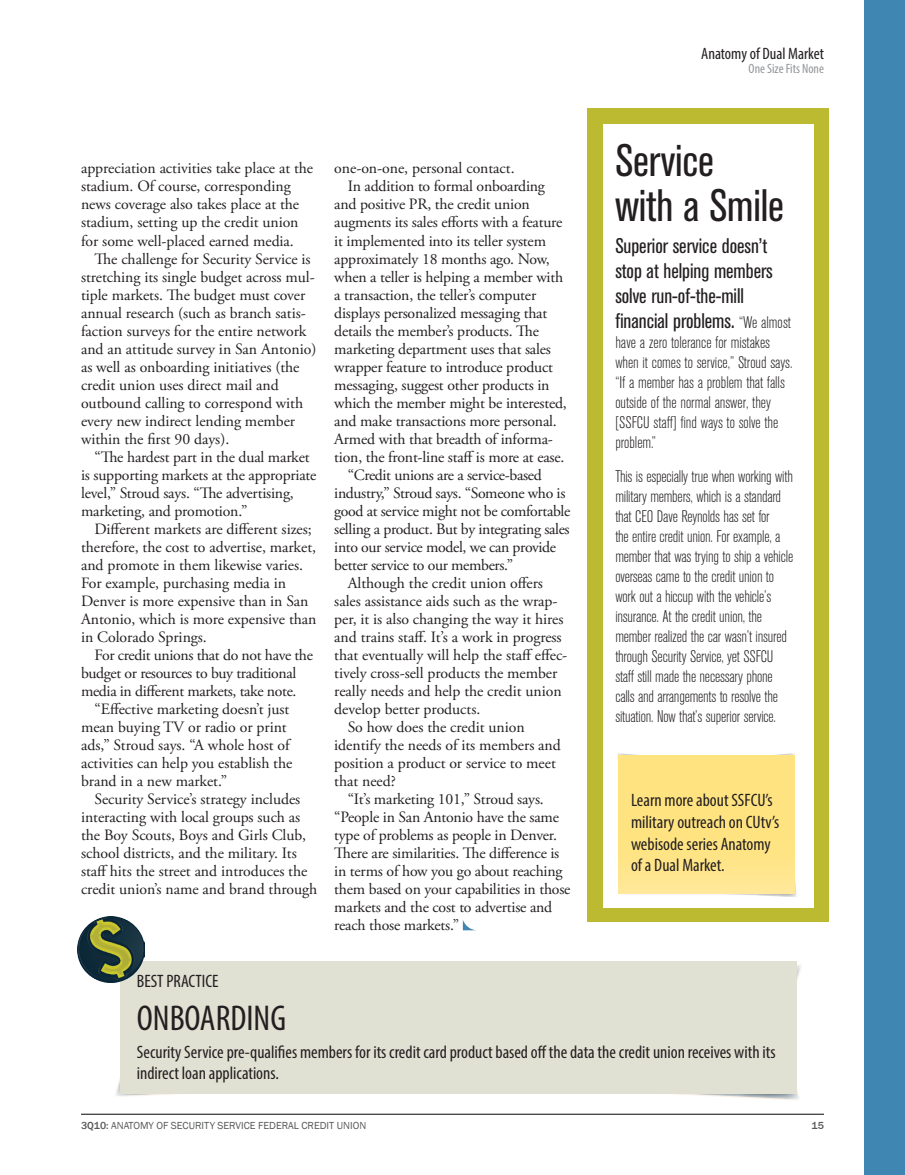
<style>
.page{position:relative;width:905px;height:1175px;background:#fff}
.page>*{position:absolute;margin:0;border:0;box-sizing:border-box;transform-origin:0 0}
.cusp_Article_Text{font:condensed 45px/45px "Akzidenz Grotesk BE";color:#231f20}
.cusp_Article_Deck{font:condensed 36px "Myriad Pro";color:#231f20}
.cusp_Article_Text-2{font:condensed 21px/25.2px "Akzidenz Grotesk BE";color:#231f20}
.cusp_Article_Deck-2{font:condensed 18px/21.6px "Myriad Pro";color:#231f20}
.cusp_Article_Text-3{font:300 condensed 16.65px/20px "Akzidenz Grotesk BE";letter-spacing:-.01em;color:#231f20}
.Tick_Head{font:condensed 16.5px "Myriad Pro";color:#231f20}
.cusp_Article_Text-4{font:15.75px/18px "Adobe Garamond Pro";letter-spacing:-.005em;color:#231f20}
.cusp_Article_Text-5{font:15.75px/18px "Adobe Garamond Pro";letter-spacing:-.025em;color:#231f20}
.cusp_Article_Carryov{font:condensed 13.5px "Myriad Pro";color:#939598}
.t1{font:10.5px "Franklin Gothic";color:#57585a}
.t2{font:500 10.5px "Franklin Gothic";color:#57585a}
.s1{font-weight:300;font-size:16.65px}
.s2{font-weight:500}
</style>
<div class="page">
<hr style="left:81px;top:1113px;width:743px;height:1px;background:#231f20">
<div style="left:864px;top:0;width:40px;height:1174px;background:#3f86b2"></div>
<svg style="left:113px;top:961px;width:688px;height:139px"></svg>
<div style="left:587px;top:108px;width:242px;height:813px;background:#bcba31"></div>
<div style="left:603px;top:124px;width:210px;height:784px;background:#fff"></div>
<div style="left:120px;top:962px;width:676px;height:132px;background:#e0e0d3"></div>
<img style="left:77px;top:916px;width:67px;height:66px">
<svg style="left:463px;top:920px;width:11px;height:10px"></svg>
<svg style="left:617px;top:753px;width:179px;height:144px"></svg>
<div style="left:619px;top:755px;width:175px;height:138px;background:linear-gradient(to bottom,#ffe27a,#ffe68f)"></div>
<p class="cusp_Article_Text-4" style="left:81px;top:160px;width:234px">appreciation activities take place at the stadium. Of course, corresponding news coverage also takes place at the stadium, setting up the credit union for some well-placed earned media.</p>
<p class="cusp_Article_Text-4" style="left:81px;top:250px;width:237px;text-indent:14px">The challenge for Security Service is stretching its single budget across mul&shy;tiple markets. The budget must cover annual research (such as branch satis&shy;faction surveys for the entire network and an attitude survey in San Antonio) as well as onboarding initiatives (the credit union uses direct mail and outbound calling to correspond with every new indirect lending member within the first 90 days).</p>
<p class="cusp_Article_Text-4" style="left:81px;top:448px;width:237px;text-indent:14px">“The hardest part in the dual market is supporting markets at the appropriate level,” Stroud says. “The advertising, marketing, and promotion.”</p>
<p class="cusp_Article_Text-4" style="left:81px;top:520px;width:237px;text-indent:14px">Different markets are different sizes; therefore, the cost to advertise, market, and promote in them likewise varies.<br>For example, purchasing media in Denver is more expensive than in San Antonio, which is more expensive than in Colorado Springs.</p>
<p class="cusp_Article_Text-5" style="left:81px;top:646px;width:233px;text-indent:14px">For credit unions that do not have the budget or resources to buy traditional media in different markets, take note.</p>
<p class="cusp_Article_Text-4" style="left:81px;top:700px;width:213px;text-indent:14px">“Effective marketing doesn’t just mean buying TV or radio or print ads,” Stroud says. “A whole host of activities can help you establish the brand in a new market.”</p>
<p class="cusp_Article_Text-4" style="left:81px;top:790px;width:238px;text-indent:14px">Security Service’s strategy includes interacting with local groups such as the Boy Scouts, Boys and Girls Club, school districts, and the military. Its staff hits the street and introduces the credit union’s name and brand through</p>
<p class="cusp_Article_Text-4" style="left:334px;top:160px;width:182px">one-on-one, personal contact.</p>
<p class="cusp_Article_Text-4" style="left:334px;top:178px;width:234px;text-indent:14px">In addition to formal onboarding and positive PR, the credit union augments its sales efforts with a feature it implemented into its teller system approximately 18 months ago. Now, when a teller is helping a member with a transaction, the teller’s computer displays personalized messaging that details the member’s products. The marketing department uses that sales wrapper feature to introduce product messaging, suggest other products in which the member might be interested, and make transactions more personal.<br>Armed with that breadth of informa&shy;tion, the front-line staff is more at ease.</p>
<p class="cusp_Article_Text-5" style="left:334px;top:466px;width:237px;text-indent:14px">“Credit unions are a service-based industry,” Stroud says. “Someone who is good at service might not be comfortable selling a product. But by integrating sales into our service model, we can provide better service to our members.”</p>
<p class="cusp_Article_Text-4" style="left:334px;top:574px;width:234px;text-indent:14px">Although the credit union offers sales assistance aids such as the wrap&shy;per, it is also changing the way it hires and trains staff. It’s a work in progress that eventually will help the staff effec&shy;tively cross-sell products the member really needs and help the credit union develop better products.</p>
<p class="cusp_Article_Text-4" style="left:334px;top:718px;width:228px;text-indent:14px">So how does the credit union identify the needs of its members and position a product or service to meet that need?</p>
<p class="cusp_Article_Text-4" style="left:334px;top:790px;width:238px;text-indent:14px">“It’s marketing 101,” Stroud says. “People in San Antonio have the same type of problems as people in Denver.<br>There are similarities. The difference is in terms of how you go about reaching them based on your capabilities in those markets and the cost to advertise and reach those markets.”</p>
<p class="Tick_Head" style="left:701px;top:43px;width:124px">Anatomy of Dual Market</p>
<p class="cusp_Article_Carryov" style="left:748px;top:60px;width:77px">One Size Fits None</p>
<p class="cusp_Article_Text" style="left:615px;top:139px;width:170px">Service<br>with a Smile</p>
<p class="cusp_Article_Text-2" style="left:615px;top:233px;width:177px">Superior service doesn’t stop at helping members solve run-of-the-mill financial problems. <span class="s1">“We almost</span></p>
<p class="cusp_Article_Text-3" style="left:615px;top:333px;width:179px">have a zero tolerance for mistakes when it comes to service,” Stroud says. “If a member has a problem that falls outside of the normal answer, they [SSFCU staff] find ways to solve the problem.”</p>
<p class="cusp_Article_Text-3" style="left:615px;top:466px;width:179px">This is especially true when working with military members, which is a standard that CEO Dave Reynolds has set for<br>the entire credit union. For example, a member that was trying to ship a vehicle overseas came to the credit union to work out a hiccup with the vehicle’s insurance. At the credit union, the member realized the car wasn’t insured through Security Service, yet SSFCU staff still made the necessary phone calls and arrangements to resolve the situation. Now that’s superior service.</p>
<p class="cusp_Article_Deck-2" style="left:631px;top:789px;width:150px">Learn more about SSFCU’s military outreach on CUtv’s webisode series Anatomy of a Dual Market.</p>
<p class="cusp_Article_Deck-2" style="left:137px;top:969px;width:83px">BEST PRACTICE</p>
<p class="cusp_Article_Deck" style="left:137px;top:996px;width:151px">ONBOARDING</p>
<p class="cusp_Article_Deck-2" style="left:137px;top:1041px;width:640px;line-height:21px">Security Service pre-qualifies members for its credit card product based off the data the credit union receives with its indirect loan applications.</p>
<p class="t1" style="left:81px;top:1118px;width:287px"><span class="s2">3Q10:</span> ANATOMY OF SECURITY SERVICE FEDERAL CREDIT UNION</p>
<p class="t2" style="left:811px;top:1118px;width:14px">15</p>
</div>
